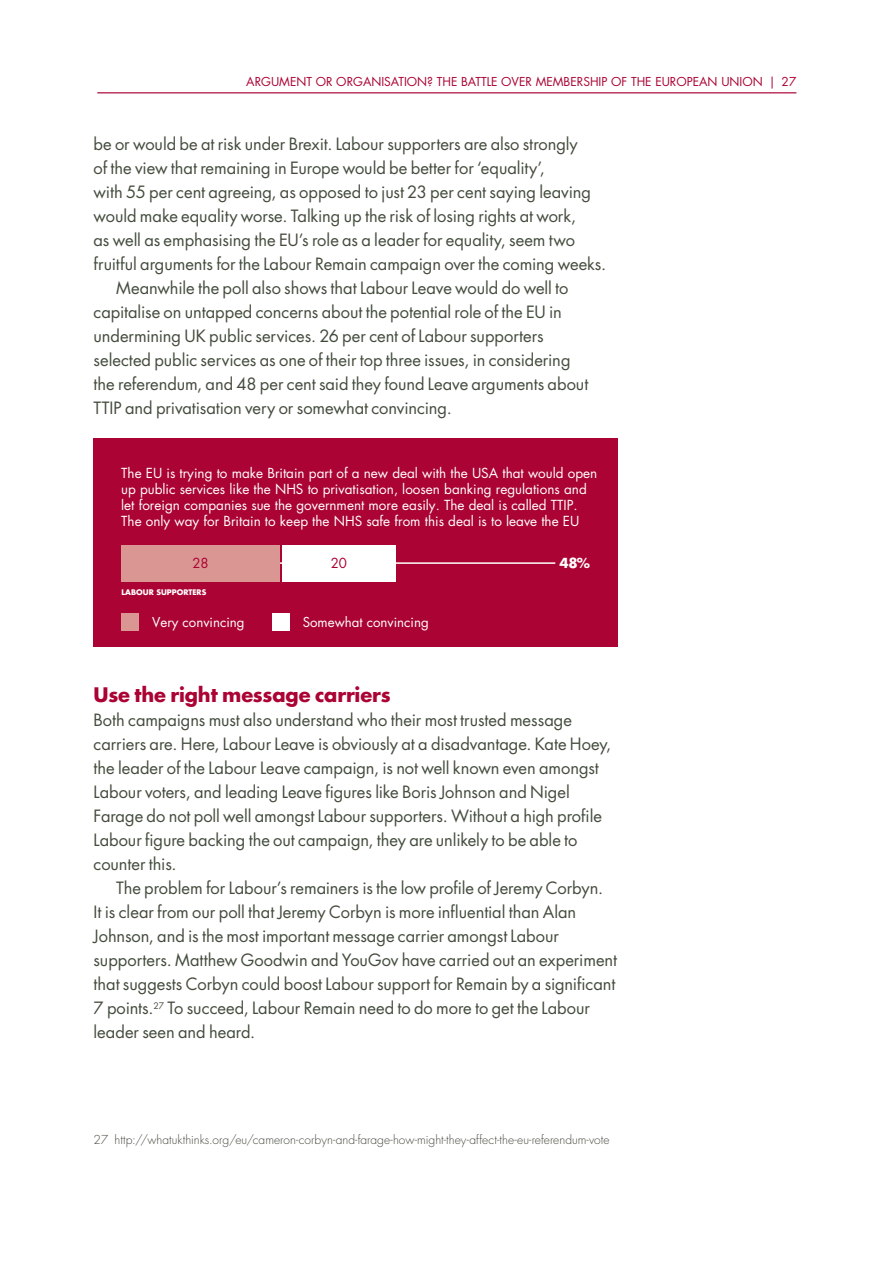
<style>
.page{position:relative;width:893px;height:1263px;background:#fff}
.page>*{position:absolute;margin:0;border:0;box-sizing:border-box;transform-origin:0 0}
.Subhead_B{font:700 19.5px "Futura Std";letter-spacing:-.01em;color:#ab0333}
.Body{font:16.5px/24px "Futura Std";letter-spacing:-.005em;color:#434c3d}
.Full_out{font:16.5px/24px "Futura Std";letter-spacing:-.005em;color:#434c3d}
.Footnotes{font:16.5px/24px "Futura Std";letter-spacing:-.005em;color:#434c3d}
.t1{font:13.5px/16.2px "Futura Std";color:#fff}
.t2{font:13.5px "Futura Std";color:#ab0333}
.t3{font:700 13.5px "Futura Std";color:#fff}
.t4{font:13.35px "Futura Std";color:#fff}
.Footnotes-2{font:300 12px "Futura Std";letter-spacing:.005em;color:#434c3d}
.t5{font:12px "Futura Std";color:#ab0333}
.t6{font:700 7.5px "Futura Std";color:#fff}
</style>
<div class="page">
<hr style="left:97px;top:92px;width:699px;height:2px;background:#ab0333">
<div style="left:94px;top:438px;width:524px;height:209px;background:#ab0333"></div>
<hr style="left:122px;top:562px;width:433px;height:2px;background:#fff">
<div style="left:272px;top:614px;width:17px;height:17px;background:#fff"></div>
<div style="left:122px;top:614px;width:17px;height:17px;background:#d99692"></div>
<div style="left:282px;top:545px;width:113px;height:36px;background:#fff"></div>
<div style="left:121px;top:545px;width:159px;height:36px;background:#d99692"></div>
<p class="t5" style="left:246px;top:74px;width:552px">ARGUMENT OR ORGANISATION? THE BATTLE OVER MEMBERSHIP OF THE EUROPEAN UNION | 27</p>
<p class="Footnotes" style="left:94px;top:132px;width:514px">be or would be at risk under Brexit. Labour supporters are also strongly<br>of the view that remaining in Europe would be better for ‘equality’,<br>with 55 per cent agreeing, as opposed to just 23 per cent saying leaving would make equality worse. Talking up the risk of losing rights at work,<br>as well as emphasising the EU’s role as a leader for equality, seem two fruitful arguments for the Labour Remain campaign over the coming weeks.</p>
<p class="Body" style="left:94px;top:276px;width:496px;text-indent:22px">Meanwhile the poll also shows that Labour Leave would do well to capitalise on untapped concerns about the potential role of the EU in undermining UK public services. 26 per cent of Labour supporters selected public services as one of their top three issues, in considering the referendum, and 48 per cent said they found Leave arguments about TTIP and privatisation very or somewhat convincing.</p>
<p class="t1" style="left:121px;top:465px;width:478px">The EU is trying to make Britain part of a new deal with the USA that would open up public services like the NHS to privatisation, loosen banking regulations and let foreign companies sue the government more easily. The deal is called TTIP.<br>The only way for Britain to keep the NHS safe from this deal is to leave the EU</p>
<p class="t2" style="left:193px;top:555px;width:18px">28</p>
<p class="t2" style="left:331px;top:555px;width:18px">20</p>
<p class="t3" style="left:559px;top:554px;width:32px">48%</p>
<p class="t6" style="left:122px;top:587px;width:86px">LABOUR SUPPORTERS</p>
<p class="t4" style="left:152px;top:613px;width:94px">Very convincing</p>
<p class="t4" style="left:303px;top:614px;width:128px">Somewhat convincing</p>
<p class="Subhead_B" style="left:94px;top:682px;width:299px">Use the right message carriers</p>
<p class="Full_out" style="left:94px;top:708px;width:519px">Both campaigns must also understand who their most trusted message carriers are. Here, Labour Leave is obviously at a disadvantage. Kate Hoey, the leader of the Labour Leave campaign, is not well known even amongst Labour voters, and leading Leave figures like Boris Johnson and Nigel Farage do not poll well amongst Labour supporters. Without a high profile Labour figure backing the out campaign, they are unlikely to be able to counter this.</p>
<p class="Body" style="left:94px;top:876px;width:525px;text-indent:22px">The problem for Labour’s remainers is the low profile of Jeremy Corbyn.<br>It is clear from our poll that Jeremy Corbyn is more influential than Alan Johnson, and is the most important message carrier amongst Labour supporters. Matthew Goodwin and YouGov have carried out an experiment that suggests Corbyn could boost Labour support for Remain by a significant 7 points.<sup>27</sup> To succeed, Labour Remain need to do more to get the Labour leader seen and heard.</p>
<p class="Footnotes-2" style="left:94px;top:1132px;width:518px">27 http://whatukthinks.org/eu/cameron-corbyn-and-farage-how-might-they-affect-the-eu-referendum-vote</p>
</div>
